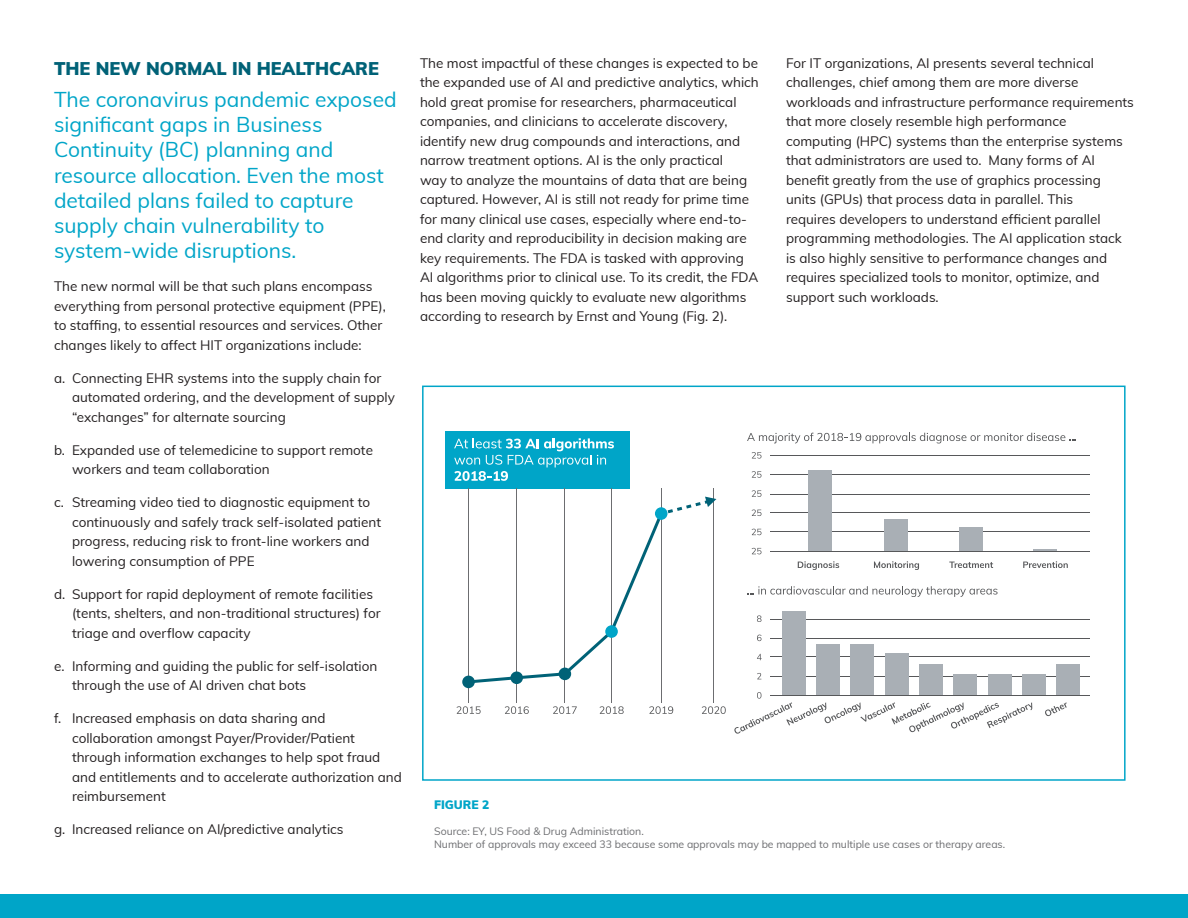
<style>
.page{position:relative;width:1188px;height:918px;background:#fff}
.page>*{position:absolute;margin:0;border:0;box-sizing:border-box;transform-origin:0 0}
.t1{font:21px/25.2px "Muli";color:#00a5c8}
.t2{font:900 18px "Muli";color:#006277}
.t3{font:13.5px/19.5px "Muli";color:#231f20}
.t4{font:900 12px "Muli";color:#00a5c8}
.t5{font:10.5px/12.6px "Muli";color:#6c6d70}
</style>
<div class="page">
<div style="left:0;top:894px;width:1188px;height:24px;background:#00a5c8"></div>
<div style="left:422px;top:386px;width:704px;height:395px;border:2px solid #00a5c8"></div>
<svg style="left:747px;top:433px;width:329px;height:11px"></svg>
<svg style="left:752px;top:452px;width:10px;height:7px"></svg>
<svg style="left:752px;top:471px;width:10px;height:7px"></svg>
<svg style="left:752px;top:490px;width:10px;height:7px"></svg>
<svg style="left:752px;top:510px;width:10px;height:6px"></svg>
<svg style="left:752px;top:529px;width:10px;height:6px"></svg>
<svg style="left:752px;top:548px;width:10px;height:6px"></svg>
<svg style="left:748px;top:586px;width:250px;height:11px"></svg>
<hr style="left:770px;top:455px;width:320px;height:1px;background:#57585a">
<hr style="left:770px;top:475px;width:320px;height:1px;background:#57585a">
<hr style="left:770px;top:494px;width:320px;height:1px;background:#57585a">
<hr style="left:770px;top:512px;width:320px;height:1px;background:#57585a">
<hr style="left:770px;top:532px;width:320px;height:1px;background:#57585a">
<svg style="left:798px;top:561px;width:41px;height:9px"></svg>
<svg style="left:874px;top:561px;width:45px;height:9px"></svg>
<svg style="left:949px;top:562px;width:44px;height:6px"></svg>
<svg style="left:1023px;top:561px;width:45px;height:7px"></svg>
<div style="left:808px;top:470px;width:24px;height:81px;background:#a9afb5"></div>
<div style="left:884px;top:519px;width:24px;height:32px;background:#a9afb5"></div>
<div style="left:959px;top:527px;width:24px;height:24px;background:#a9afb5"></div>
<hr style="left:1033px;top:549px;width:24px;height:2px;background:#a9afb5">
<svg style="left:757px;top:615px;width:5px;height:7px"></svg>
<svg style="left:757px;top:635px;width:5px;height:6px"></svg>
<svg style="left:757px;top:654px;width:5px;height:6px"></svg>
<svg style="left:757px;top:673px;width:4px;height:6px"></svg>
<hr style="left:770px;top:619px;width:320px;height:1px;background:#57585a">
<hr style="left:770px;top:638px;width:320px;height:1px;background:#57585a">
<hr style="left:770px;top:656px;width:320px;height:1px;background:#57585a">
<hr style="left:770px;top:676px;width:320px;height:1px;background:#57585a">
<svg style="left:734px;top:692px;width:298px;height:42px"></svg>
<svg style="left:1045px;top:702px;width:22px;height:14px"></svg>
<div style="left:782px;top:612px;width:24px;height:84px;background:#a9afb5"></div>
<div style="left:816px;top:644px;width:24px;height:52px;background:#a9afb5"></div>
<div style="left:850px;top:644px;width:24px;height:52px;background:#a9afb5"></div>
<div style="left:885px;top:654px;width:24px;height:42px;background:#a9afb5"></div>
<div style="left:919px;top:664px;width:24px;height:32px;background:#a9afb5"></div>
<div style="left:953px;top:675px;width:24px;height:21px;background:#a9afb5"></div>
<div style="left:988px;top:675px;width:24px;height:21px;background:#a9afb5"></div>
<div style="left:1022px;top:675px;width:24px;height:21px;background:#a9afb5"></div>
<div style="left:1056px;top:664px;width:24px;height:32px;background:#a9afb5"></div>
<hr style="left:770px;top:551px;width:320px;height:1px;background:#57585a">
<hr style="left:770px;top:695px;width:320px;height:1px;background:#57585a">
<div style="left:446px;top:431px;width:184px;height:57px;background:#00a5c8"></div>
<hr style="left:713px;top:488px;width:1px;height:215px;background:#6c6d70">
<hr style="left:661px;top:488px;width:1px;height:215px;background:#6c6d70">
<hr style="left:611px;top:488px;width:1px;height:215px;background:#6c6d70">
<hr style="left:565px;top:488px;width:1px;height:215px;background:#6c6d70">
<hr style="left:516px;top:488px;width:1px;height:215px;background:#6c6d70">
<hr style="left:468px;top:488px;width:1px;height:215px;background:#6c6d70">
<svg style="left:454px;top:438px;width:160px;height:43px"></svg>
<div style="left:462px;top:676px;width:13px;height:12px;background:#006277;border-radius:50%"></div>
<svg style="left:468px;top:497px;width:248px;height:186px"></svg>
<svg style="left:457px;top:706px;width:24px;height:8px"></svg>
<svg style="left:505px;top:706px;width:24px;height:8px"></svg>
<svg style="left:553px;top:706px;width:24px;height:8px"></svg>
<svg style="left:600px;top:706px;width:24px;height:8px"></svg>
<svg style="left:649px;top:706px;width:24px;height:8px"></svg>
<svg style="left:702px;top:706px;width:24px;height:8px"></svg>
<p class="t2" style="left:54px;top:55px;width:326px">THE NEW NORMAL IN HEALTHCARE</p>
<p class="t1" style="left:54px;top:86px;width:344px">The coronavirus pandemic exposed significant gaps in Business<br>Continuity (BC) planning and resource allocation. Even the most detailed plans failed to capture supply chain vulnerability to system-wide disruptions.</p>
<p class="t3" style="left:54px;top:276px;width:333px">The new normal will be that such plans encompass everything from personal protective equipment (PPE), to staffing, to essential resources and services. Other changes likely to affect HIT organizations include:</p>
<p class="t3" style="left:72px;top:368px;width:324px;text-indent:-18px">a. Connecting EHR systems into the supply chain for automated ordering, and the development of supply “exchanges” for alternate sourcing</p>
<p class="t3" style="left:72px;top:440px;width:303px;text-indent:-18px">b. Expanded use of telemedicine to support remote workers and team collaboration</p>
<p class="t3" style="left:72px;top:492px;width:311px;text-indent:-18px">c. Streaming video tied to diagnostic equipment to continuously and safely track self-isolated patient progress, reducing risk to front-line workers and lowering consumption of PPE</p>
<p class="t3" style="left:72px;top:584px;width:310px;text-indent:-18px">d. Support for rapid deployment of remote facilities (tents, shelters, and non-traditional structures) for triage and overflow capacity</p>
<p class="t3" style="left:72px;top:656px;width:307px;text-indent:-18px">e. Informing and guiding the public for self-isolation through the use of AI driven chat bots</p>
<p class="t3" style="left:72px;top:708px;width:331px;text-indent:-18px">f. Increased emphasis on data sharing and collaboration amongst Payer/Provider/Patient through information exchanges to help spot fraud and entitlements and to accelerate authorization and reimbursement</p>
<p class="t3" style="left:54px;top:819px;width:291px">g. Increased reliance on AI/predictive analytics</p>
<p class="t3" style="left:420px;top:52px;width:340px">The most impactful of these changes is expected to be the expanded use of AI and predictive analytics, which hold great promise for researchers, pharmaceutical companies, and clinicians to accelerate discovery, identify new drug compounds and interactions, and narrow treatment options. AI is the only practical<br>way to analyze the mountains of data that are being captured. However, AI is still not ready for prime time for many clinical use cases, especially where end-to&shy;end clarity and reproducibility in decision making are key requirements. The FDA is tasked with approving AI algorithms prior to clinical use. To its credit, the FDA has been moving quickly to evaluate new algorithms according to research by Ernst and Young (Fig. 2).</p>
<p class="t3" style="left:786px;top:52px;width:349px">For IT organizations, AI presents several technical challenges, chief among them are more diverse workloads and infrastructure performance requirements that more closely resemble high performance computing (HPC) systems than the enterprise systems that administrators are used to. Many forms of AI benefit greatly from the use of graphics processing units (GPUs) that process data in parallel. This<br>requires developers to understand efficient parallel programming methodologies. The AI application stack is also highly sensitive to performance changes and requires specialized tools to monitor, optimize, and support such workloads.</p>
<p class="t4" style="left:434px;top:796px;width:57px">FIGURE 2</p>
<p class="t5" style="left:434px;top:825px;width:573px">Source: EY, US Food &amp; Drug Administration.<br>Number of approvals may exceed 33 because some approvals may be mapped to multiple use cases or therapy areas.</p>
</div>
